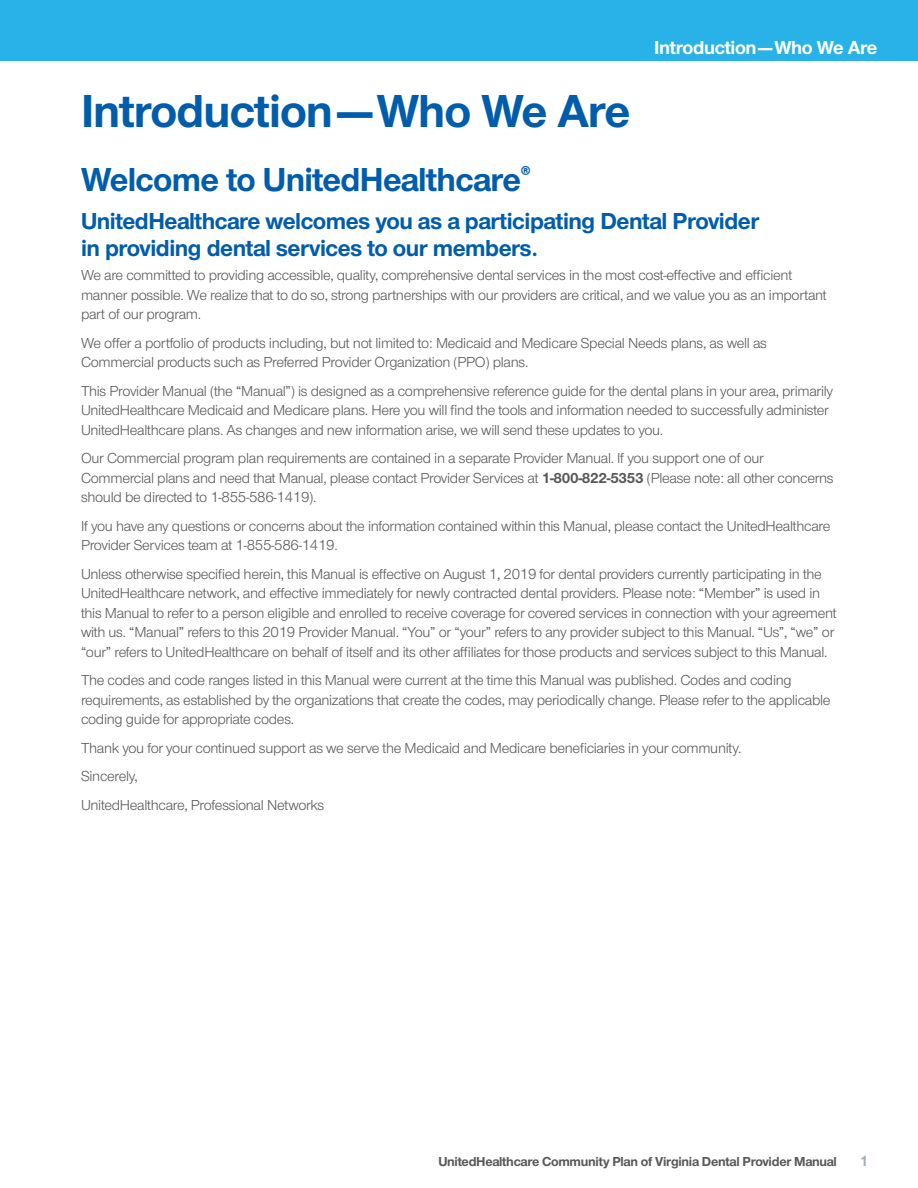
<style>
.page{position:relative;width:918px;height:1188px;background:#fff}
.page>*{position:absolute;margin:0;border:0;box-sizing:border-box;transform-origin:0 0}
.t1{font:700 48px "UHC Sans";letter-spacing:-.02em;color:#015dac}
.t2{font:700 34.5px "UHC Sans";letter-spacing:-.02em;color:#015dac}
.t3{font:700 24px/27px "UHC Sans";letter-spacing:-.02em;color:#015dac}
.t4{font:700 19.5px "UHC Sans";letter-spacing:-.02em;color:#fff}
.t5{font:15px/19.5px "UHC Sans";letter-spacing:-.02em;color:#57585a}
.t6{font:700 15px "UHC Sans";color:#a2aeb6}
.t7{font:700 13.5px "UHC Sans";letter-spacing:-.02em;color:#57585a}
.s1{font-weight:700}
</style>
<div class="page">
<div style="left:0;top:0;width:918px;height:61px;background:#29b2e7"></div>
<h3 class="t4" style="left:654px;top:34px;width:225px">Introduction—Who We Are</h3>
<h1 class="t1" style="left:81px;top:78px;width:551px">Introduction—Who We Are</h1>
<h2 class="t2" style="left:81px;top:156px;width:451px">Welcome to UnitedHealthcare<sup>®</sup></h2>
<h3 class="t3" style="left:81px;top:207px;width:680px">UnitedHealthcare welcomes you as a participating Dental Provider in providing dental services to our members.</h3>
<p class="t5" style="left:81px;top:265px;width:747px">We are committed to providing accessible, quality, comprehensive dental services in the most cost-effective and efficient manner possible. We realize that to do so, strong partnerships with our providers are critical, and we value you as an important part of our program.</p>
<p class="t5" style="left:81px;top:333px;width:688px">We offer a portfolio of products including, but not limited to: Medicaid and Medicare Special Needs plans, as well as<br>Commercial products such as Preferred Provider Organization (PPO) plans.</p>
<p class="t5" style="left:81px;top:381px;width:754px">This Provider Manual (the “Manual”) is designed as a comprehensive reference guide for the dental plans in your area, primarily<br>UnitedHealthcare Medicaid and Medicare plans. Here you will find the tools and information needed to successfully administer<br>UnitedHealthcare plans. As changes and new information arise, we will send these updates to you.</p>
<p class="t5" style="left:81px;top:448px;width:754px">Our Commercial program plan requirements are contained in a separate Provider Manual. If you support one of our<br>Commercial plans and need that Manual, please contact Provider Services at <span class="s1">1-800-822-5353</span> (Please note: all other concerns should be directed to 1-855-586-1419).</p>
<p class="t5" style="left:81px;top:516px;width:751px">If you have any questions or concerns about the information contained within this Manual, please contact the UnitedHealthcare<br>Provider Services team at 1-855-586-1419.</p>
<p class="t5" style="left:81px;top:564px;width:757px">Unless otherwise specified herein, this Manual is effective on August 1, 2019 for dental providers currently participating in the UnitedHealthcare network, and effective immediately for newly contracted dental providers. Please note: “Member” is used in this Manual to refer to a person eligible and enrolled to receive coverage for covered services in connection with your agreement with us. “Manual” refers to this 2019 Provider Manual. “You” or “your” refers to any provider subject to this Manual. “Us”, “we” or “our” refers to UnitedHealthcare on behalf of itself and its other affiliates for those products and services subject to this Manual.</p>
<p class="t5" style="left:81px;top:670px;width:751px">The codes and code ranges listed in this Manual were current at the time this Manual was published. Codes and coding requirements, as established by the organizations that create the codes, may periodically change. Please refer to the applicable coding guide for appropriate codes.</p>
<p class="t5" style="left:81px;top:733px;width:662px;line-height:28.5px">Thank you for your continued support as we serve the Medicaid and Medicare beneficiaries in your community.<br>Sincerely,<br>UnitedHealthcare, Professional Networks</p>
<p class="t7" style="left:438px;top:1152px;width:400px">UnitedHealthcare Community Plan of Virginia Dental Provider Manual</p>
<p class="t6" style="left:860px;top:1151px;width:10px">1</p>
</div>
